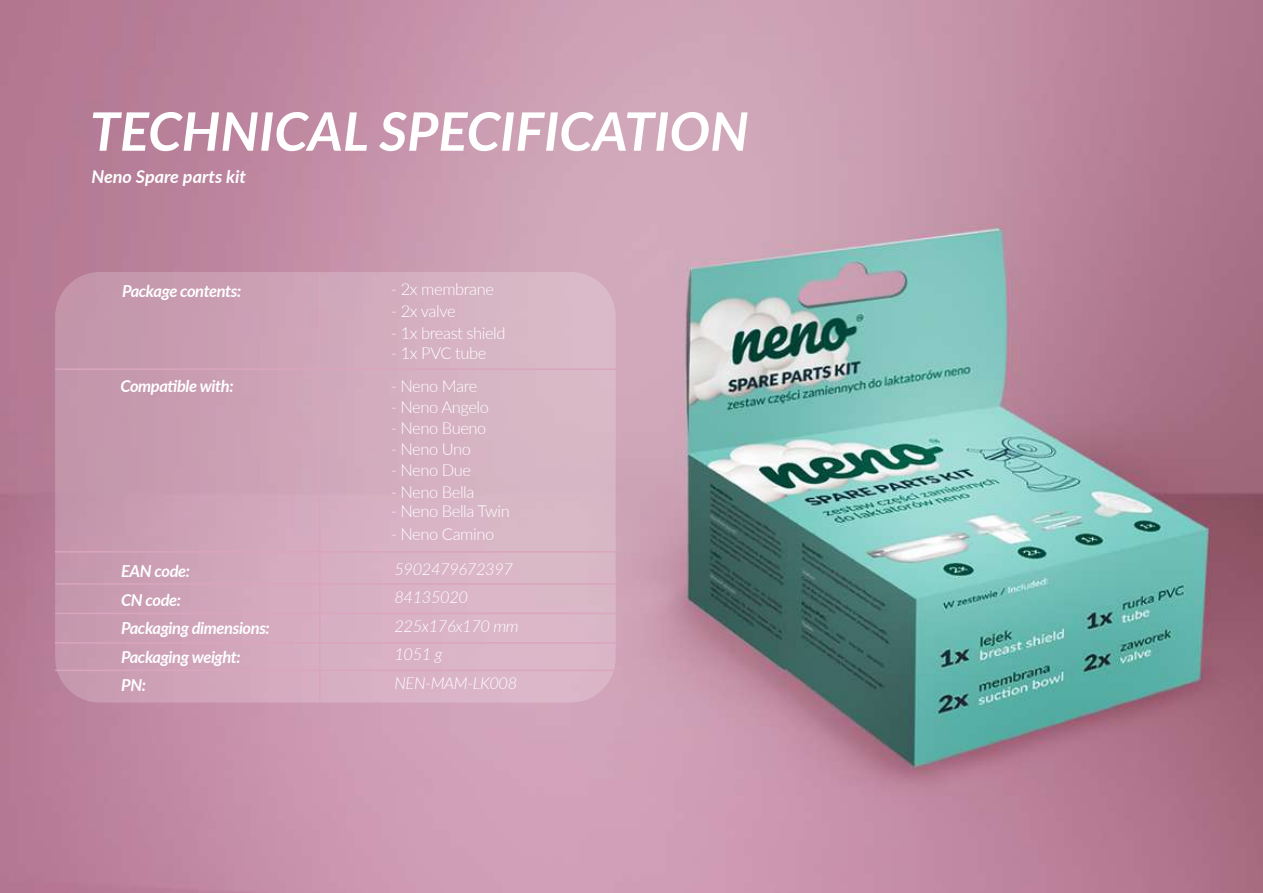
<style>
.page{position:relative;width:1263px;height:893px;background:#fff}
.page>*{position:absolute;margin:0;border:0;box-sizing:border-box;transform-origin:0 0}
.t1{font:italic 700 53.1px "Lato";color:#fff}
.t2{font:italic 700 18px "Lato";color:#fff}
.t3{font:italic 700 17.7px "Lato";color:#fff}
.t4{font:300 16.5px "Lato";letter-spacing:-.025em;color:#fff}
.t5{font:italic 700 16.5px/28.5px "Lato";letter-spacing:-.025em;color:#fff}
.t6{font:italic 300 16.5px/28.5px "Lato";letter-spacing:-.025em;color:#fff}
</style>
<div class="page">
<img style="left:1px;top:0;width:1262px;height:893px">
<div style="left:55px;top:272px;width:561px;height:431px;background:linear-gradient(to right,#c696ad,#ddbdcc);border-radius:45px"></div>
<hr style="left:55px;top:368px;width:561px;height:2px;background:#daa5bd">
<hr style="left:55px;top:551px;width:561px;height:2px;background:#daa5bd">
<hr style="left:55px;top:583px;width:561px;height:2px;background:#daa5bd">
<hr style="left:55px;top:613px;width:561px;height:1px;background:#daa5bd">
<hr style="left:55px;top:642px;width:561px;height:2px;background:#daa5bd">
<hr style="left:55px;top:670px;width:561px;height:1px;background:#daa5bd">
<hr style="left:319px;top:272px;width:2px;height:431px;background:#daa5bd">
<h1 class="t1" style="left:90px;top:92px;width:660px">TECHNICAL SPECIFICATION</h1>
<p class="t2" style="left:119px;top:127px;width:180px">Model: Neno Bella Twin</p>
<p class="t3" style="left:91px;top:163px;width:156px">Neno Spare parts kit</p>
<p class="t5" style="left:122px;top:276px;width:121px">Package contents:</p>
<p class="t5" style="left:121px;top:371px;width:115px">Compatible with:</p>
<p class="t5" style="left:121px;top:556px;width:150px">EAN code:<br>CN code:<br>Packaging dimensions:<br>Packaging weight:<br>PN:</p>
<p class="t5" style="left:120px;top:562px;width:65px">Kod EAN:</p>
<p class="t5" style="left:120px;top:634px;width:123px">Wymiary pudełka:</p>
<p class="t4" style="left:391px;top:278px;width:104px">- 2x membrane</p>
<p class="t4" style="left:391px;top:300px;width:66px">- 2x valve</p>
<p class="t4" style="left:391px;top:321px;width:116px">- 1x breast shield</p>
<p class="t4" style="left:391px;top:342px;width:97px">- 1x PVC tube</p>
<p class="t4" style="left:391px;top:374px;width:88px">- Neno Mare</p>
<p class="t4" style="left:391px;top:396px;width:100px">- Neno Angelo</p>
<p class="t4" style="left:391px;top:416px;width:97px">- Neno Bueno</p>
<p class="t4" style="left:391px;top:438px;width:82px">- Neno Uno</p>
<p class="t4" style="left:391px;top:459px;width:82px">- Neno Due</p>
<p class="t4" style="left:391px;top:480px;width:85px">- Neno Bella</p>
<p class="t4" style="left:391px;top:500px;width:121px">- Neno Bella Twin</p>
<p class="t4" style="left:391px;top:523px;width:105px">- Neno Camino</p>
<p class="t6" style="left:394px;top:554px;width:126px">5902479672397<br>84135020<br>225x176x170 mm<br>1051 g<br>NEN-MAM-LK008</p>
</div>
